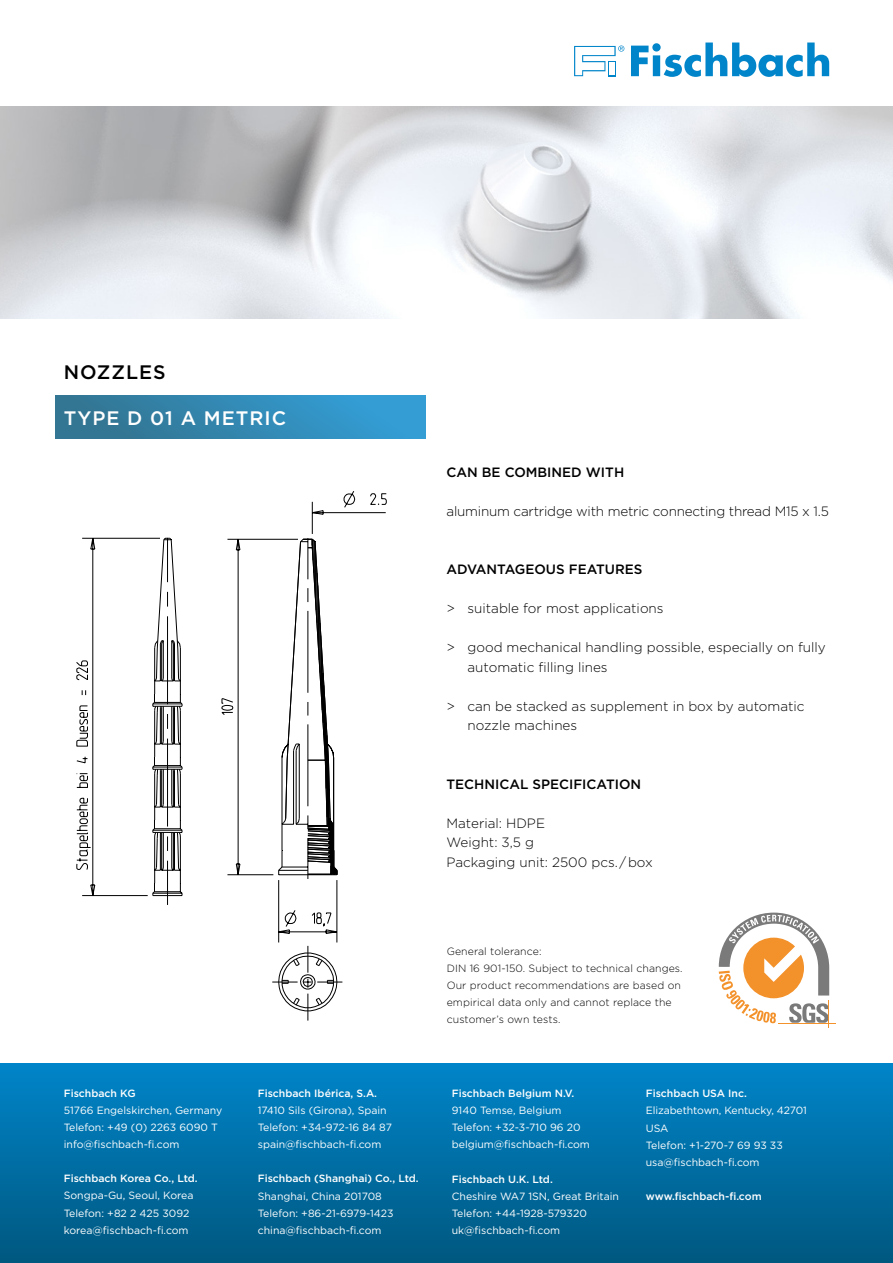
<style>
.page{position:relative;width:893px;height:1263px;background:#fff}
.page>*{position:absolute;margin:0;border:0;box-sizing:border-box;transform-origin:0 0}
.t1{font:500 19.5px "Gotham";letter-spacing:.05em;color:#fff}
.t2{font:500 19.5px "Gotham";letter-spacing:.05em;color:#000}
.t3{font:300 13.5px/19.5px "Gotham";color:#000}
.t4{font:500 13.5px "Gotham";color:#000}
.t5{font:10.5px/17px "Gotham";color:#fff}
.t6{font:500 10.5px "Gotham";color:#fff}
.t7{font:300 10.5px/17px "Gotham";letter-spacing:.01em;color:#000}
</style>
<div class="page">
<div style="left:0;top:1063px;width:893px;height:200px;background:linear-gradient(to bottom,#0085ca,#00587f)"></div>
<hr style="left:778px;top:1023px;width:58px;height:1px;background:#f3912b">
<svg style="left:719px;top:912px;width:110px;height:115px"></svg>
<img style="left:0;top:106px;width:893px;height:213px">
<svg style="left:631px;top:43px;width:198px;height:34px"></svg>
<svg style="left:574px;top:46px;width:50px;height:30px"></svg>
<svg style="left:76px;top:491px;width:311px;height:406px"></svg>
<svg style="left:152px;top:537px;width:31px;height:368px"></svg>
<svg style="left:152px;top:640px;width:120px;height:256px"></svg>
<svg style="left:272px;top:538px;width:71px;height:483px"></svg>
<div style="left:55px;top:395px;width:371px;height:43px;background:linear-gradient(to right,#33728d,#33a1db)"></div>
<h1 class="t2" style="left:64px;top:361px;width:103px">NOZZLES</h1>
<h1 class="t1" style="left:64px;top:407px;width:224px">TYPE D 01 A METRIC</h1>
<p class="t4" style="left:446px;top:464px;width:179px">CAN BE COMBINED WITH</p>
<p class="t3" style="left:446px;top:501px;width:384px">aluminum cartridge with metric connecting thread M15 x 1.5</p>
<p class="t4" style="left:446px;top:562px;width:198px">ADVANTAGEOUS FEATURES</p>
<p class="t3" style="left:446px;top:599px;width:219px">&gt; suitable for most applications</p>
<p class="t3" style="left:467px;top:638px;width:360px;text-indent:-21px">&gt; good mechanical handling possible, especially on fully automatic filling lines</p>
<p class="t3" style="left:467px;top:696px;width:339px;text-indent:-21px">&gt; can be stacked as supplement in box by automatic nozzle machines</p>
<p class="t4" style="left:446px;top:776px;width:196px">TECHNICAL SPECIFICATION</p>
<p class="t3" style="left:446px;top:813px;width:208px">Material: HDPE<br>Weight: 3,5 g<br>Packaging unit: 2500 pcs./box</p>
<p class="t6" style="left:64px;top:1088px;width:73px">Fischbach KG</p>
<p class="t5" style="left:64px;top:1102px;width:160px">51766 Engelskirchen, Germany<br>Telefon: +49 (0) 2263 6090 T info@fischbach-fi.com</p>
<p class="t6" style="left:64px;top:1173px;width:135px">Fischbach Korea Co., Ltd.</p>
<p class="t5" style="left:64px;top:1187px;width:131px">Songpa-Gu, Seoul, Korea<br>Telefon: +82 2 425 3092 korea@fischbach-fi.com</p>
<p class="t6" style="left:258px;top:1088px;width:121px">Fischbach Ibérica, S.A.</p>
<p class="t5" style="left:258px;top:1102px;width:136px">17410 Sils (Girona), Spain<br>Telefon: +34-972-16 84 87 spain@fischbach-fi.com</p>
<p class="t6" style="left:258px;top:1173px;width:162px">Fischbach (Shanghai) Co., Ltd.</p>
<p class="t5" style="left:258px;top:1187px;width:137px">Shanghai, China 201708<br>Telefon: +86-21-6979-1423 china@fischbach-fi.com</p>
<p class="t7" style="left:447px;top:942px;width:238px">General tolerance:<br>DIN 16 901-150. Subject to technical changes.<br>Our product recommendations are based on empirical data only and cannot replace the customer’s own tests.</p>
<p class="t6" style="left:452px;top:1088px;width:124px">Fischbach Belgium N.V.</p>
<p class="t5" style="left:452px;top:1102px;width:140px">9140 Temse, Belgium<br>Telefon: +32-3-710 96 20 belgium@fischbach-fi.com</p>
<p class="t6" style="left:452px;top:1173px;width:103px">Fischbach U.K. Ltd.</p>
<p class="t5" style="left:452px;top:1187px;width:169px">Cheshire WA7 1SN, Great Britain<br>Telefon: +44-1928-579320 uk@fischbach-fi.com</p>
<p class="t6" style="left:646px;top:1088px;width:103px">Fischbach USA Inc.</p>
<p class="t5" style="left:646px;top:1102px;width:163px">Elizabethtown, Kentucky, 42701<br>USA<br>Telefon: +1-270-7 69 93 33 usa@fischbach-fi.com</p>
<p class="t6" style="left:646px;top:1190px;width:117px">www.fischbach-fi.com</p>
</div>
